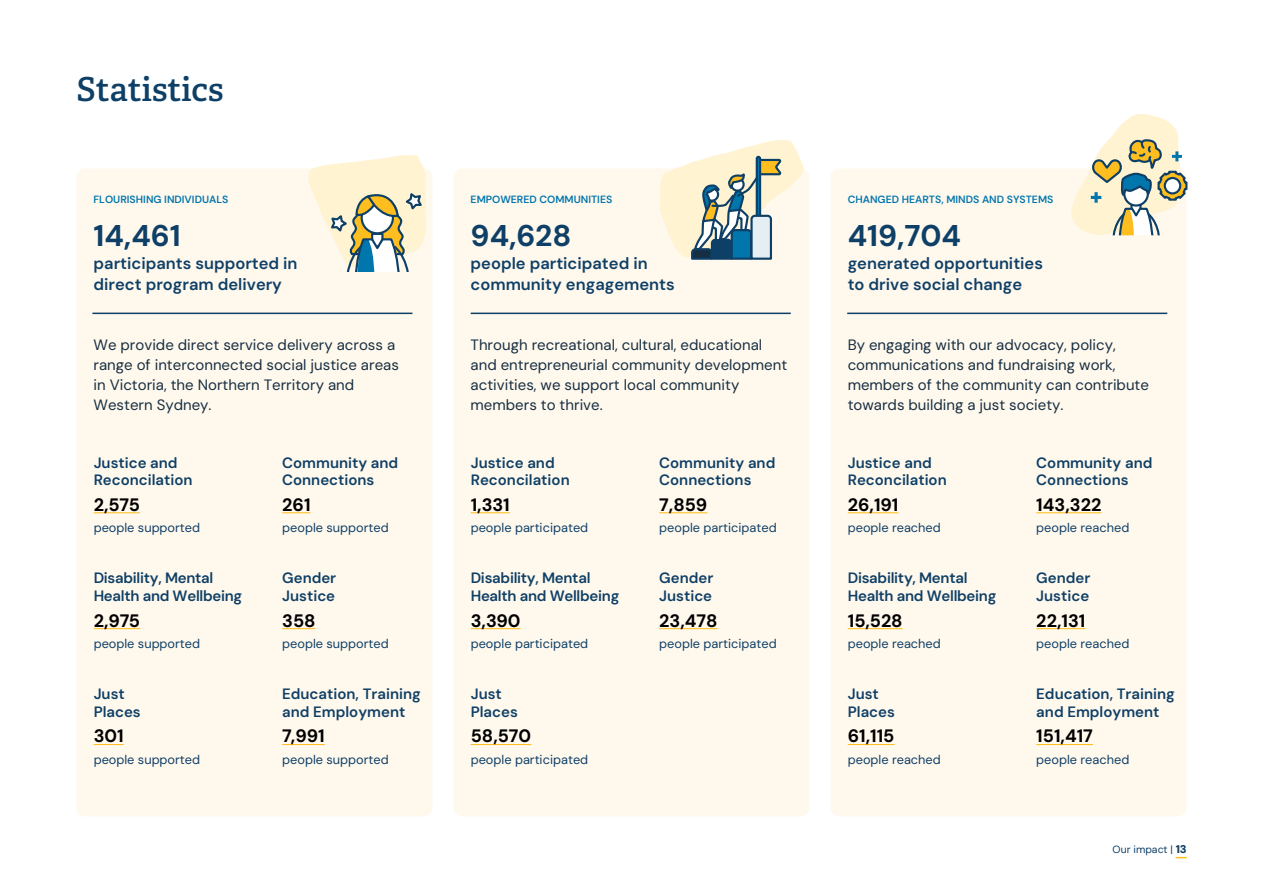
<style>
.page{position:relative;width:1263px;height:893px;background:#fff}
.page>*{position:absolute;margin:0;border:0;box-sizing:border-box;transform-origin:0 0}
.t1{font:600 33px "Adelle";color:#0e3f66}
.t2{font:700 30px "DM Sans";color:#0e3f66}
.t3{font:700 18px "DM Sans";color:#000}
.t4{font:600 16.5px/21px "DM Sans";color:#0e3f66}
.t5{font:15px/20.2px "DM Sans";color:#162e41}
.t6{font:600 15px/17.2px "DM Sans";color:#0e3f66}
.t7{font:600 15px/17.2px "DM Sans";letter-spacing:-.02em;color:#0e3f66}
.t8{font:12.75px "DM Sans";color:#0e3f66}
.t9{font:600 10.5px "DM Sans";color:#0076ad}
.t10{font:10.5px "DM Sans";color:#0e3f66}
.s1{font-weight:900;font-size:11.25px}
</style>
<div class="page">
<div style="left:77px;top:168px;width:355px;height:648px;background:#fff8ed;border-radius:9px"></div>
<div style="left:454px;top:168px;width:355px;height:648px;background:#fff8ed;border-radius:9px"></div>
<div style="left:831px;top:168px;width:355px;height:648px;background:#fff8ed;border-radius:9px"></div>
<hr style="left:92px;top:313px;width:320px;height:1px;background:#0e3f66">
<hr style="left:471px;top:313px;width:320px;height:1px;background:#0e3f66">
<hr style="left:847px;top:313px;width:320px;height:1px;background:#0e3f66">
<hr style="left:848px;top:512px;width:50px;height:1px;background:#febe1f">
<hr style="left:848px;top:628px;width:55px;height:1px;background:#febe1f">
<hr style="left:848px;top:744px;width:46px;height:1px;background:#febe1f">
<hr style="left:1036px;top:512px;width:65px;height:1px;background:#febe1f">
<hr style="left:1036px;top:628px;width:49px;height:1px;background:#febe1f">
<hr style="left:1036px;top:744px;width:57px;height:1px;background:#febe1f">
<hr style="left:94px;top:512px;width:46px;height:1px;background:#febe1f">
<hr style="left:94px;top:628px;width:46px;height:1px;background:#febe1f">
<hr style="left:94px;top:744px;width:30px;height:1px;background:#febe1f">
<svg style="left:282px;top:512px;width:29px;height:1px"></svg>
<hr style="left:282px;top:628px;width:34px;height:1px;background:#febe1f">
<hr style="left:282px;top:744px;width:43px;height:1px;background:#febe1f">
<hr style="left:471px;top:512px;width:39px;height:1px;background:#febe1f">
<hr style="left:471px;top:628px;width:49px;height:1px;background:#febe1f">
<hr style="left:471px;top:744px;width:60px;height:1px;background:#febe1f">
<hr style="left:659px;top:512px;width:48px;height:1px;background:#febe1f">
<hr style="left:659px;top:628px;width:58px;height:1px;background:#febe1f">
<svg style="left:308px;top:155px;width:118px;height:116px"></svg>
<svg style="left:660px;top:140px;width:143px;height:120px"></svg>
<svg style="left:1071px;top:114px;width:117px;height:122px"></svg>
<h1 class="t1" style="left:77px;top:69px;width:148px">Statistics</h1>
<p class="t9" style="left:94px;top:193px;width:136px">FLOURISHING INDIVIDUALS</p>
<p class="t9" style="left:471px;top:193px;width:143px">EMPOWERED COMMUNITIES</p>
<p class="t9" style="left:848px;top:193px;width:207px">CHANGED HEARTS, MINDS AND SYSTEMS</p>
<h2 class="t2" style="left:94px;top:217px;width:89px">14,461</h2>
<h2 class="t2" style="left:471px;top:217px;width:102px">94,628</h2>
<h2 class="t2" style="left:848px;top:217px;width:115px">419,704</h2>
<p class="t4" style="left:94px;top:253px;width:206px">participants supported in direct program delivery</p>
<p class="t5" style="left:94px;top:334px;width:307px">We provide direct service delivery across a range of interconnected social justice areas in Victoria, the Northern Territory and Western Sydney.</p>
<p class="t6" style="left:94px;top:454px;width:100px">Justice and<br>Reconcilation</p>
<p class="t3" style="left:94px;top:493px;width:48px">2,575</p>
<p class="t8" style="left:94px;top:520px;width:108px">people supported</p>
<p class="t7" style="left:94px;top:569px;width:150px">Disability, Mental<br>Health and Wellbeing</p>
<p class="t3" style="left:94px;top:609px;width:48px">2,975</p>
<p class="t8" style="left:94px;top:636px;width:108px">people supported</p>
<p class="t6" style="left:94px;top:685px;width:49px">Just<br>Places</p>
<p class="t3" style="left:94px;top:725px;width:32px">301</p>
<p class="t8" style="left:94px;top:752px;width:108px">people supported</p>
<p class="t6" style="left:282px;top:454px;width:118px">Community and<br>Connections</p>
<p class="t3" style="left:282px;top:493px;width:30px">261</p>
<p class="t8" style="left:282px;top:520px;width:108px">people supported</p>
<p class="t6" style="left:282px;top:569px;width:56px">Gender<br>Justice</p>
<p class="t3" style="left:282px;top:609px;width:35px">358</p>
<p class="t8" style="left:282px;top:636px;width:108px">people supported</p>
<p class="t6" style="left:282px;top:685px;width:140px">Education, Training and Employment</p>
<p class="t3" style="left:282px;top:725px;width:44px">7,991</p>
<p class="t8" style="left:282px;top:752px;width:108px">people supported</p>
<p class="t4" style="left:471px;top:253px;width:206px">people participated in community engagements</p>
<p class="t5" style="left:471px;top:334px;width:318px">Through recreational, cultural, educational and entrepreneurial community development activities, we support local community members to thrive.</p>
<p class="t6" style="left:471px;top:454px;width:100px">Justice and<br>Reconcilation</p>
<p class="t3" style="left:471px;top:493px;width:41px">1,331</p>
<p class="t8" style="left:471px;top:520px;width:119px">people participated</p>
<p class="t7" style="left:471px;top:569px;width:150px">Disability, Mental<br>Health and Wellbeing</p>
<p class="t3" style="left:471px;top:609px;width:51px">3,390</p>
<p class="t8" style="left:471px;top:636px;width:119px">people participated</p>
<p class="t6" style="left:471px;top:685px;width:49px">Just<br>Places</p>
<p class="t3" style="left:471px;top:725px;width:62px">58,570</p>
<p class="t8" style="left:471px;top:752px;width:119px">people participated</p>
<p class="t6" style="left:659px;top:454px;width:118px">Community and<br>Connections</p>
<p class="t3" style="left:659px;top:493px;width:50px">7,859</p>
<p class="t8" style="left:659px;top:520px;width:119px">people participated</p>
<p class="t6" style="left:659px;top:569px;width:56px">Gender<br>Justice</p>
<p class="t3" style="left:659px;top:609px;width:60px">23,478</p>
<p class="t8" style="left:659px;top:636px;width:119px">people participated</p>
<p class="t4" style="left:848px;top:253px;width:197px">generated opportunities to drive social change</p>
<p class="t5" style="left:848px;top:334px;width:303px">By engaging with our advocacy, policy, communications and fundraising work, members of the community can contribute towards building a just society.</p>
<p class="t6" style="left:848px;top:454px;width:100px">Justice and<br>Reconcilation</p>
<p class="t3" style="left:848px;top:493px;width:52px">26,191</p>
<p class="t8" style="left:848px;top:520px;width:95px">people reached</p>
<p class="t7" style="left:848px;top:569px;width:150px">Disability, Mental<br>Health and Wellbeing</p>
<p class="t3" style="left:848px;top:609px;width:56px">15,528</p>
<p class="t8" style="left:848px;top:636px;width:95px">people reached</p>
<p class="t6" style="left:848px;top:685px;width:49px">Just<br>Places</p>
<p class="t3" style="left:848px;top:725px;width:48px">61,115</p>
<p class="t8" style="left:848px;top:752px;width:95px">people reached</p>
<p class="t6" style="left:1036px;top:454px;width:118px">Community and<br>Connections</p>
<p class="t3" style="left:1036px;top:493px;width:67px">143,322</p>
<p class="t8" style="left:1036px;top:520px;width:95px">people reached</p>
<p class="t6" style="left:1036px;top:569px;width:56px">Gender<br>Justice</p>
<p class="t3" style="left:1036px;top:609px;width:51px">22,131</p>
<p class="t8" style="left:1036px;top:636px;width:95px">people reached</p>
<p class="t6" style="left:1036px;top:685px;width:140px">Education, Training and Employment</p>
<p class="t3" style="left:1036px;top:725px;width:58px">151,417</p>
<p class="t8" style="left:1036px;top:752px;width:95px">people reached</p>
<p class="t10" style="left:1113px;top:843px;width:76px">Our impact | <span class="s1">13</span></p>
</div>
